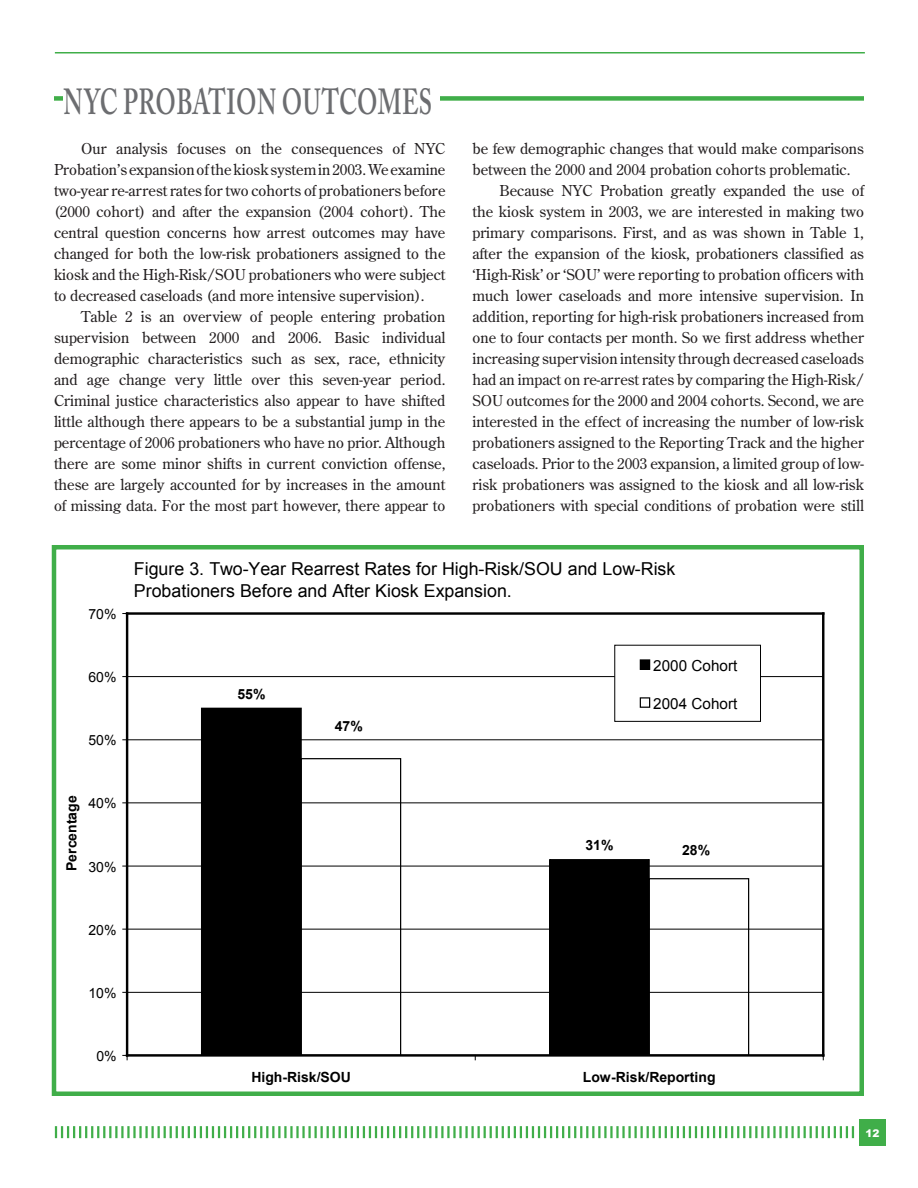
<style>
.page{position:relative;width:918px;height:1188px;background:#fff}
.page>*{position:absolute;margin:0;border:0;box-sizing:border-box;transform-origin:0 0}
.t1{font:600 36px "Adobe Caslon Pro";letter-spacing:.015em;color:#6c6d70;scale:.67 1}
.t2{font:17.85px/21.8px "Arial";color:#000}
.t3{font:15.3px "Arial";letter-spacing:.005em;color:#000}
.t4{font:15px/21px "Century Old Style Std";color:#231f20;text-align:justify}
.t5{font:700 13.95px "Arial";color:#000}
.t6{font:13.95px "Arial";color:#000}
.t7{font:900 10.5px "Arial";color:#fff}
</style>
<div class="page">
<hr style="left:55px;top:52px;width:810px;height:2px;background:#40ae49">
<svg style="left:55px;top:1126px;width:799px;height:12px"></svg>
<div style="left:859px;top:1119px;width:27px;height:26px;background:#40ae49"></div>
<hr style="left:127px;top:992px;width:696px;height:1px;background:#000">
<hr style="left:127px;top:929px;width:696px;height:1px;background:#000">
<hr style="left:127px;top:866px;width:696px;height:1px;background:#000">
<hr style="left:127px;top:803px;width:696px;height:1px;background:#000">
<hr style="left:127px;top:740px;width:696px;height:1px;background:#000">
<hr style="left:127px;top:676px;width:696px;height:1px;background:#000">
<hr style="left:127px;top:612px;width:696px;height:3px;background:#000">
<hr style="left:822px;top:614px;width:2px;height:441px;background:#000">
<hr style="left:127px;top:1054px;width:696px;height:3px;background:#000">
<hr style="left:126px;top:614px;width:2px;height:441px;background:#000">
<div style="left:202px;top:708px;width:99px;height:347px;background:#000"></div>
<div style="left:201px;top:708px;width:101px;height:347px;border:1px solid #000"></div>
<div style="left:550px;top:860px;width:99px;height:195px;background:#000"></div>
<div style="left:549px;top:859px;width:101px;height:196px;border:1px solid #000"></div>
<div style="left:301px;top:758px;width:100px;height:297px;border:1px solid #000"></div>
<div style="left:649px;top:878px;width:100px;height:177px;border:1px solid #000"></div>
<svg style="left:123px;top:1055px;width:5px;height:5px"></svg>
<div style="left:615px;top:645px;width:146px;height:76px;background:#fff"></div>
<div style="left:640px;top:660px;width:10px;height:9px;background:#000"></div>
<div style="left:640px;top:659px;width:10px;height:11px;border:1px solid #000"></div>
<div style="left:640px;top:697px;width:10px;height:11px;border:1px solid #000"></div>
<div style="left:52px;top:545px;width:812px;height:551px;border:4px solid #40ae49"></div>
<div style="left:54px;top:96px;width:810px;height:5px;background:#40ae49"></div>
<div style="left:63px;top:86px;width:377px;height:39px;background:#fff"></div>
<h1 class="t1" style="left:64px;top:81px;width:551px">NYC PROBATION OUTCOMES</h1>
<p class="t4" style="left:54px;top:138px;width:393px;text-indent:27px">Our analysis focuses on the consequences of NYC Probation’s expansion of the kiosk system in 2003. We examine two-year re-arrest rates for two cohorts of probationers before (2000 cohort) and after the expansion (2004 cohort). The central question concerns how arrest outcomes may have changed for both the low-risk probationers assigned to the kiosk and the High-Risk/SOU probationers who were subject to decreased caseloads (and more intensive supervision).</p>
<p class="t4" style="left:54px;top:306px;width:393px;text-indent:27px">Table 2 is an overview of people entering probation supervision between 2000 and 2006. Basic individual demographic characteristics such as sex, race, ethnicity and age change very little over this seven-year period.<br>Criminal justice characteristics also appear to have shifted little although there appears to be a substantial jump in the percentage of 2006 probationers who have no prior. Although there are some minor shifts in current conviction offense, these are largely accounted for by increases in the amount of missing data. For the most part however, there appear to</p>
<p class="t4" style="left:472px;top:138px;width:393px">be few demographic changes that would make comparisons</p>
<p class="t4" style="left:472px;top:159px;width:379px">between the 2000 and 2004 probation cohorts problematic.</p>
<p class="t4" style="left:500px;top:180px;width:366px">Because NYC Probation greatly expanded the use of</p>
<p class="t4" style="left:472px;top:201px;width:393px">the kiosk system in 2003, we are interested in making two</p>
<p class="t4" style="left:472px;top:222px;width:393px">primary comparisons. First, and as was shown in Table 1,</p>
<p class="t4" style="left:472px;top:243px;width:393px">after the expansion of the kiosk, probationers classified as</p>
<p class="t4" style="left:472px;top:264px;width:393px">‘High-Risk’ or ‘SOU’ were reporting to probation officers with</p>
<p class="t4" style="left:472px;top:285px;width:393px">much lower caseloads and more intensive supervision. In</p>
<p class="t4" style="left:472px;top:306px;width:393px">addition, reporting for high-risk probationers increased from</p>
<p class="t4" style="left:472px;top:327px;width:393px">one to four contacts per month. So we first address whether</p>
<p class="t4" style="left:472px;top:348px;width:393px">increasing supervision intensity through decreased caseloads</p>
<p class="t4" style="left:472px;top:369px;width:393px">had an impact on re-arrest rates by comparing the High-Risk/</p>
<p class="t4" style="left:472px;top:390px;width:393px">SOU outcomes for the 2000 and 2004 cohorts. Second, we are</p>
<p class="t4" style="left:472px;top:411px;width:393px">interested in the effect of increasing the number of low-risk</p>
<p class="t4" style="left:472px;top:432px;width:393px">probationers assigned to the Reporting Track and the higher</p>
<p class="t4" style="left:472px;top:453px;width:393px">caseloads. Prior to the 2003 expansion, a limited group of low-</p>
<p class="t4" style="left:472px;top:474px;width:393px">risk probationers was assigned to the kiosk and all low-risk</p>
<p class="t4" style="left:472px;top:495px;width:393px">probationers with special conditions of probation were still</p>
<p class="t6" style="left:89px;top:605px;width:29px">70%</p>
<p class="t6" style="left:89px;top:668px;width:29px">60%</p>
<p class="t6" style="left:89px;top:731px;width:29px">50%</p>
<p class="t2" style="left:134px;top:558px;width:543px">Figure 3. Two-Year Rearrest Rates for High-Risk/SOU and Low-Risk<br>Probationers Before and After Kiosk Expansion.</p>
<p class="t5" style="left:238px;top:685px;width:29px">55%</p>
<p class="t5" style="left:335px;top:717px;width:29px">47%</p>
<p class="t3" style="left:653px;top:656px;width:86px">2000 Cohort</p>
<p class="t3" style="left:653px;top:694px;width:86px">2004 Cohort</p>
<p class="t5" style="left:62px;top:871px;width:77px;rotate:-90deg">Percentage</p>
<p class="t6" style="left:89px;top:794px;width:29px">40%</p>
<p class="t6" style="left:89px;top:858px;width:29px">30%</p>
<p class="t5" style="left:585px;top:836px;width:29px">31%</p>
<p class="t5" style="left:682px;top:841px;width:29px">28%</p>
<p class="t6" style="left:89px;top:921px;width:29px">20%</p>
<p class="t6" style="left:89px;top:984px;width:29px">10%</p>
<p class="t6" style="left:96px;top:1047px;width:22px">0%</p>
<p class="t5" style="left:251px;top:1068px;width:101px">High-Risk/SOU</p>
<p class="t5" style="left:583px;top:1068px;width:134px">Low-Risk/Reporting</p>
<p class="t7" style="left:865px;top:1125px;width:8px">12</p>
</div>
